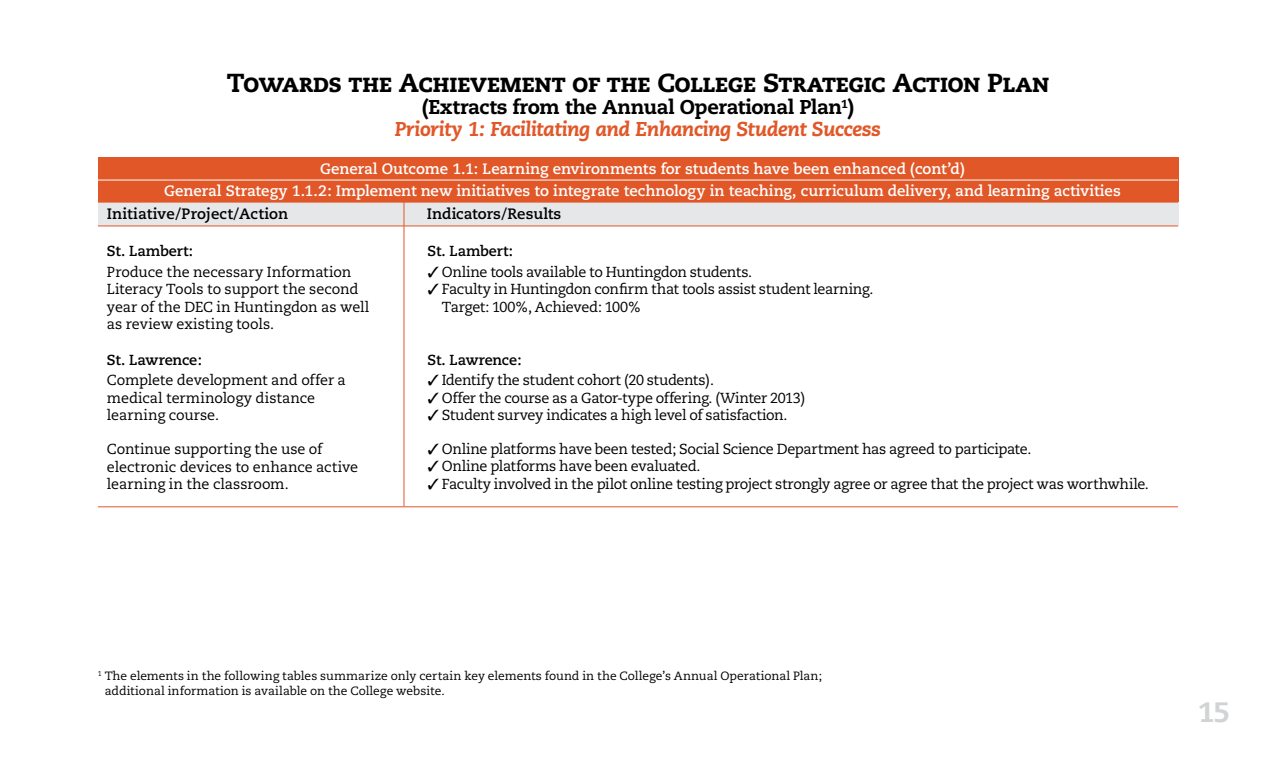
<style>
.page{position:relative;width:1276px;height:767px;background:#fff}
.page>*{position:absolute;margin:0;border:0;box-sizing:border-box;transform-origin:0 0}
.t1{font:800 28px "Caecilia";color:#d1d3d4}
.t2{font:26px "Caecilia Heavy SC";letter-spacing:-.02em;color:#000}
.t3{font:italic 800 20px/22px "Caecilia";letter-spacing:-.025em;color:#e15728;text-align:center}
.t4{font:700 15px/22.4px "Caecilia";color:#fff;text-align:center}
.t5{font:700 15px "Caecilia";letter-spacing:.005em;color:#000}
.t6{font:14.4px/17.6px "Caecilia";letter-spacing:-.015em;color:#000}
.t7{font:700 14.4px "Caecilia";letter-spacing:-.015em;color:#000}
.t8{font:14.4px "Caecilia";letter-spacing:-.035em;color:#000}
.t9{font:12px/15px "Caecilia";color:#000}
.s1{font-style:normal;color:#000}
</style>
<div class="page">
<div style="left:98px;top:202px;width:1080px;height:24px;background:#e6e7e8"></div>
<div style="left:98px;top:157px;width:1080px;height:45px;background:#e15728"></div>
<hr style="left:98px;top:506px;width:1080px;height:1px;background:#e15728">
<hr style="left:98px;top:179px;width:1080px;height:1px;background:#fff">
<hr style="left:98px;top:202px;width:1080px;height:1px;background:#e15728">
<hr style="left:98px;top:225px;width:1080px;height:1px;background:#e15728">
<hr style="left:404px;top:201px;width:1px;height:305px;background:#e15728">
<h2 class="t2" style="left:227px;top:72px;width:824px">Towards the Achievement of the College Strategic Action Plan</h2>
<h3 class="t3" style="left:395px;top:98px;width:488px"><span class="s1">(extracts from the annual operational plan</span><sup>1</sup><span class="s1">)<br></span>Priority 1: Facilitating and Enhancing Student Success</h3>
<p class="t4" style="left:164px;top:158px;width:958px">General Outcome 1.1: Learning environments for students have been enhanced (cont’d)<br>General Strategy 1.1.2: Implement new initiatives to integrate technology in teaching, curriculum delivery, and learning activities</p>
<p class="t5" style="left:107px;top:206px;width:183px">Initiative/Project/Action</p>
<p class="t5" style="left:427px;top:206px;width:136px">Indicators/Results</p>
<p class="t7" style="left:107px;top:244px;width:88px">St. Lambert:</p>
<p class="t6" style="left:107px;top:264px;width:264px">Produce the necessary Information Literacy Tools to support the second year of the DEC in Huntingdon as well as review existing tools.</p>
<p class="t7" style="left:107px;top:352px;width:97px">St. Lawrence:</p>
<p class="t6" style="left:107px;top:372px;width:240px">Complete development and offer a medical terminology distance learning course.</p>
<p class="t6" style="left:107px;top:441px;width:253px">Continue supporting the use of electronic devices to enhance active learning in the classroom.</p>
<p class="t7" style="left:427px;top:244px;width:87px">St. Lambert:</p>
<p class="t6" style="left:427px;top:264px;width:326px">✓ Online tools available to Huntingdon students.</p>
<p class="t6" style="left:442px;top:281px;width:433px;text-indent:-14px">✓ Faculty in Huntingdon conirm that tools assist student learning.<br>Target: 100%, Achieved: 100%</p>
<p class="t7" style="left:427px;top:352px;width:96px">St. Lawrence:</p>
<p class="t8" style="left:427px;top:372px;width:288px">✓ Identify the student cohort (20 students).</p>
<p class="t6" style="left:427px;top:389px;width:379px">✓ Offer the course as a Gator-type offering. (Winter 2013)</p>
<p class="t6" style="left:427px;top:407px;width:361px">✓ Student survey indicates a high level of satisfaction.</p>
<p class="t6" style="left:427px;top:440px;width:605px">✓ Online platforms have been tested; Social Science Department has agreed to participate.</p>
<p class="t6" style="left:427px;top:458px;width:275px">✓ Online platforms have been evaluated.</p>
<p class="t6" style="left:427px;top:475px;width:723px">✓ Faculty involved in the pilot online testing project strongly agree or agree that the project was worthwhile.</p>
<p class="t9" style="left:105px;top:668px;width:719px;text-indent:-7px"><sup>1</sup> The elements in the following tables summarize only certain key elements found in the College’s Annual Operational Plan; additional information is available on the College website.</p>
<h1 class="t1" style="left:1198px;top:699px;width:33px">15</h1>
</div>
